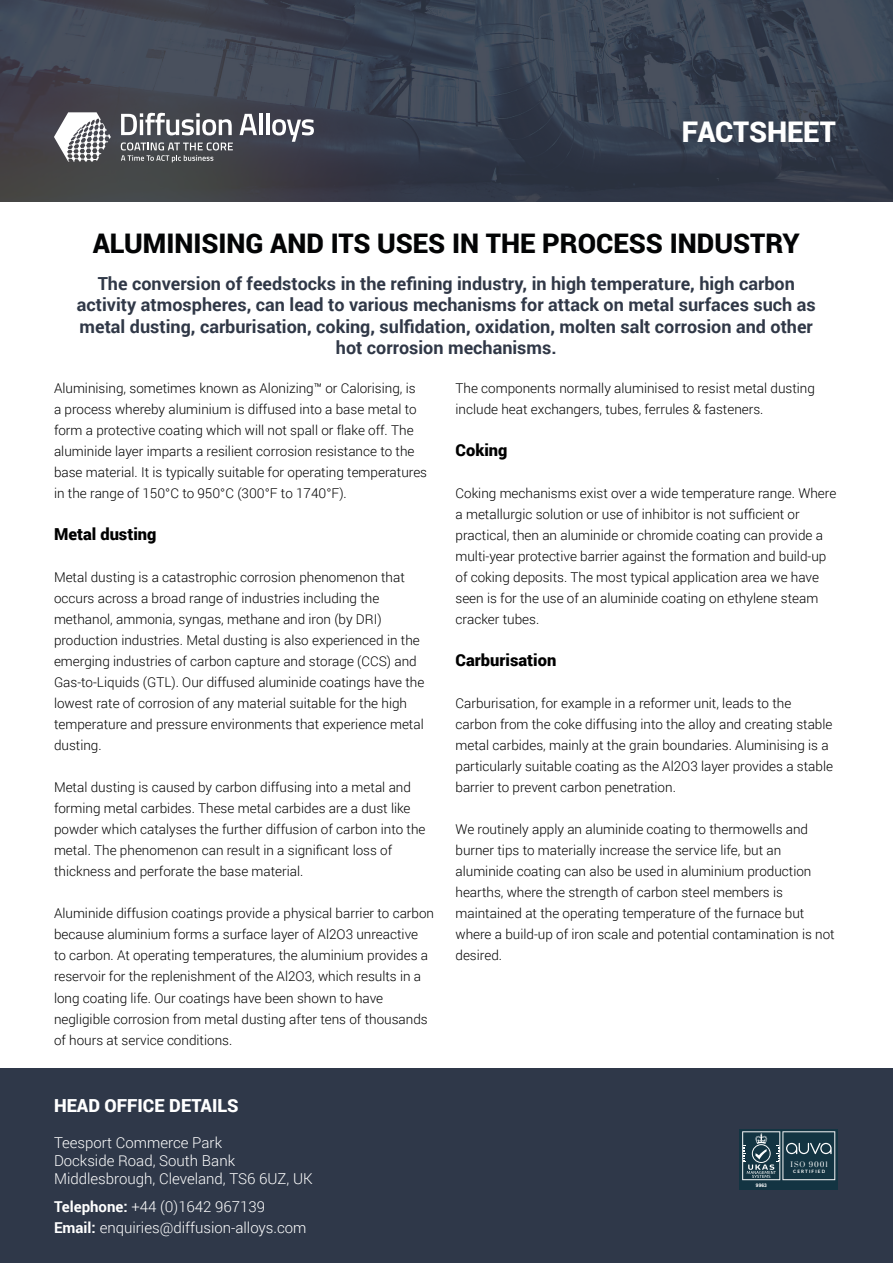
<style>
.page{position:relative;width:893px;height:1263px;background:#fff}
.page>*{position:absolute;margin:0;border:0;box-sizing:border-box;transform-origin:0 0}
.t1{font:900 28.5px "Roboto";letter-spacing:-.005em;color:#fff}
.t2{font:900 27px "Roboto";color:#030405}
.t3{font:700 18px/21.6px "Roboto";color:#303847;text-align:center}
.t4{font:900 18px "Roboto";color:#fff}
.t5{font:900 16.5px "Roboto";color:#000}
.t6{font:300 15px/18px "Roboto";color:#fff}
.t7{font:300 13.5px/21px "Roboto";color:#000}
.t8{font:6.75px "Prata";letter-spacing:.14em;color:#fff}
.t9{font:700 4.95px "Arial";color:#fff}
.t10{font:700 4.5px "Lato";letter-spacing:.26em;color:#fff}
.s1{font-weight:700}
</style>
<div class="page">
<svg style="left:0;top:0;width:893px;height:202px;background:#3b414f"></svg>
<div style="left:0;top:1068px;width:893px;height:195px;background:#2f3849"></div>
<svg style="left:121px;top:113px;width:111px;height:22px"></svg>
<svg style="left:239px;top:114px;width:18px;height:21px"></svg>
<hr style="left:259px;top:113px;width:3px;height:22px;background:#fff">
<hr style="left:266px;top:113px;width:3px;height:22px;background:#fff">
<svg style="left:272px;top:119px;width:42px;height:23px"></svg>
<svg style="left:121px;top:142px;width:112px;height:20px;background:#6c6e71"></svg>
<svg style="left:54px;top:112px;width:57px;height:50px"></svg>
<div style="left:739px;top:1129px;width:99px;height:60px;background:#133442"></div>
<svg style="left:742px;top:1131px;width:93px;height:49px"></svg>
<h1 class="t1" style="left:682px;top:112px;width:156px">FACTSHEET</h1>
<h2 class="t2" style="left:93px;top:225px;width:709px">ALUMINISING AND ITS USES IN THE PROCESS INDUSTRY</h2>
<p class="t3" style="left:77px;top:272px;width:740px">The conversion of feedstocks in the refining industry, in high temperature, high carbon activity atmospheres, can lead to various mechanisms for attack on metal surfaces such as metal dusting, carburisation, coking, sulfidation, oxidation, molten salt corrosion and other hot corrosion mechanisms.</p>
<p class="t7" style="left:54px;top:378px;width:375px">Aluminising, sometimes known as Alonizing™ or Calorising, is<br>a process whereby aluminium is diffused into a base metal to form a protective coating which will not spall or flake off. The aluminide layer imparts a resilient corrosion resistance to the base material. It is typically suitable for operating temperatures in the range of 150°C to 950°C (300°F to 1740°F).</p>
<p class="t5" style="left:54px;top:523px;width:104px">Metal dusting</p>
<p class="t7" style="left:54px;top:567px;width:372px">Metal dusting is a catastrophic corrosion phenomenon that occurs across a broad range of industries including the methanol, ammonia, syngas, methane and iron (by DRI) production industries. Metal dusting is also experienced in the emerging industries of carbon capture and storage (CCS) and Gas-to-Liquids (GTL). Our diffused aluminide coatings have the lowest rate of corrosion of any material suitable for the high temperature and pressure environments that experience metal dusting.</p>
<p class="t7" style="left:54px;top:777px;width:373px">Metal dusting is caused by carbon diffusing into a metal and forming metal carbides. These metal carbides are a dust like powder which catalyses the further diffusion of carbon into the metal. The phenomenon can result in a significant loss of thickness and perforate the base material.</p>
<p class="t7" style="left:54px;top:903px;width:382px">Aluminide diffusion coatings provide a physical barrier to carbon because aluminium forms a surface layer of Al2O3 unreactive<br>to carbon. At operating temperatures, the aluminium provides a reservoir for the replenishment of the Al2O3, which results in a long coating life. Our coatings have been shown to have negligible corrosion from metal dusting after tens of thousands of hours at service conditions.</p>
<p class="t7" style="left:455px;top:378px;width:361px">The components normally aluminised to resist metal dusting include heat exchangers, tubes, ferrules &amp; fasteners.</p>
<p class="t5" style="left:455px;top:439px;width:53px">Coking</p>
<p class="t7" style="left:455px;top:483px;width:382px">Coking mechanisms exist over a wide temperature range. Where a metallurgic solution or use of inhibitor is not sufficient or practical, then an aluminide or chromide coating can provide a multi-year protective barrier against the formation and build-up of coking deposits. The most typical application area we have seen is for the use of an aluminide coating on ethylene steam cracker tubes.</p>
<p class="t5" style="left:455px;top:649px;width:102px">Carburisation</p>
<p class="t7" style="left:455px;top:693px;width:379px">Carburisation, for example in a reformer unit, leads to the carbon from the coke diffusing into the alloy and creating stable metal carbides, mainly at the grain boundaries. Aluminising is a particularly suitable coating as the Al2O3 layer provides a stable barrier to prevent carbon penetration.</p>
<p class="t7" style="left:455px;top:819px;width:381px">We routinely apply an aluminide coating to thermowells and burner tips to materially increase the service life, but an aluminide coating can also be used in aluminium production hearths, where the strength of carbon steel members is maintained at the operating temperature of the furnace but where a build-up of iron scale and potential contamination is not desired.</p>
<h3 class="t4" style="left:54px;top:1093px;width:186px">HEAD OFFICE DETAILS</h3>
<p class="t6" style="left:54px;top:1133px;width:260px">Teesport Commerce Park<br>Dockside Road, South Bank<br>Middlesbrough, Cleveland, TS6 6UZ, UK</p>
<p class="t6" style="left:54px;top:1196px;width:254px;line-height:21px"><span class="s1">Telephone:</span> +44 (0)1642 967139<br><span class="s1">Email:</span> enquiries@diffusion-alloys.com</p>
<p class="t9" style="left:756px;top:1181px;width:12px">9963</p>
<p class="t8" style="left:790px;top:1159px;width:39px">ISO 9001</p>
<p class="t10" style="left:793px;top:1167px;width:33px">CERTIFIED</p>
</div>
